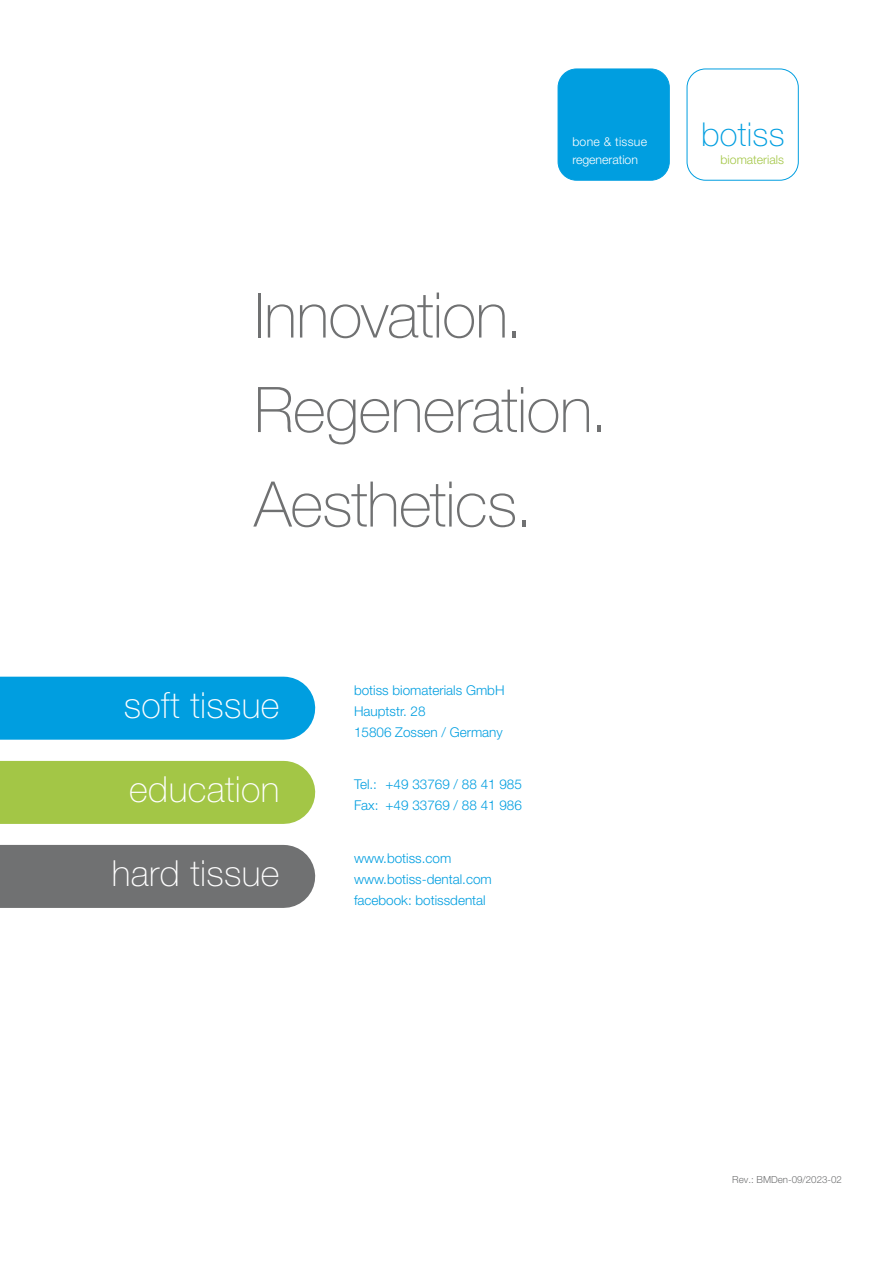
<style>
.page{position:relative;width:893px;height:1263px;background:#fff}
.page>*{position:absolute;margin:0;border:0;box-sizing:border-box;transform-origin:0 0}
.t1{font:100 63px/94.5px "Helvetica Neue LT Pro";letter-spacing:-.015em;color:#707172}
.t2{font:100 36px "Helvetica Neue LT Pro";letter-spacing:.01em;color:#fff}
.t3{font:100 33px "Helvetica Neue LT Pro";letter-spacing:.01em;color:#009ee0}
.t4{font:300 13.5px/21px "Helvetica Neue LT Pro";color:#009ee0}
.t5{font:300 12.3px/17.9px "Helvetica Neue LT Pro";color:#fff}
.t6{font:300 12.3px "Helvetica Neue LT Pro";color:#a3c646}
.t7{font:300 9.75px "Helvetica Neue LT Pro";color:#707172}
</style>
<div class="page">
<div style="left:0;top:677px;width:284px;height:63px;background:#009ee0"></div>
<div style="left:0;top:761px;width:284px;height:63px;background:#a3c646"></div>
<div style="left:0;top:845px;width:284px;height:63px;background:#707172"></div>
<div style="left:687px;top:69px;width:112px;height:112px;border:1px solid #009ee0;border-radius:19px"></div>
<div style="left:558px;top:69px;width:111px;height:111px;background:#009ee0;border-radius:19px"></div>
<div style="left:558px;top:69px;width:112px;height:112px;border:1px solid #009ee0;border-radius:19px"></div>
<p class="t5" style="left:572px;top:133px;width:76px">bone &amp; tissue regeneration</p>
<h1 class="t1" style="left:254px;top:267px;width:355px">Innovation.<br>Regeneration.<br>Aesthetics.</h1>
<h3 class="t3" style="left:701px;top:115px;width:85px">botiss</h3>
<p class="t6" style="left:721px;top:152px;width:65px">biomaterials</p>
<h2 class="t2" style="left:124px;top:684px;width:157px">soft tissue</h2>
<h2 class="t2" style="left:129px;top:768px;width:152px">education</h2>
<h2 class="t2" style="left:112px;top:852px;width:169px">hard tissue</h2>
<p class="t4" style="left:354px;top:679px;width:152px">botiss biomaterials GmbH<br>Hauptstr. 28<br>15806 Zossen / Germany</p>
<p class="t4" style="left:354px;top:773px;width:169px">Tel.: +49 33769 / 88 41 985<br>Fax: +49 33769 / 88 41 986</p>
<p class="t4" style="left:354px;top:847px;width:139px">www.botiss.com www.botiss-dental.com facebook: botissdental</p>
<p class="t7" style="left:732px;top:1174px;width:111px">Rev.: BMDen-09/2023-02</p>
</div>
